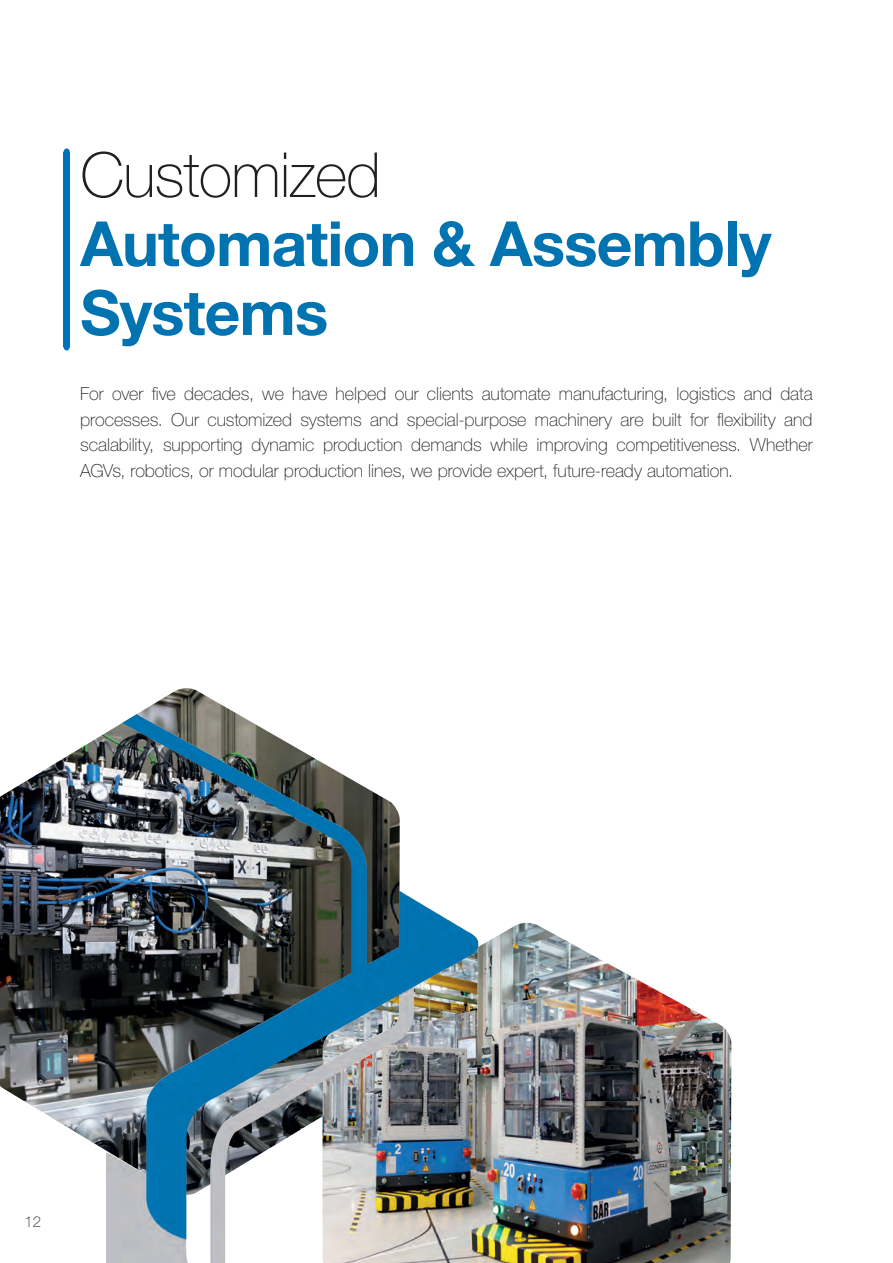
<style>
.page{position:relative;width:893px;height:1263px;background:#fff}
.page>*{position:absolute;margin:0;border:0;box-sizing:border-box;transform-origin:0 0}
.t1{font:700 62.25px/69px "Helvetica Neue LT Pro";letter-spacing:-.015em;color:#0073b0}
.t2{font:100 62.25px "Helvetica Neue LT Pro";letter-spacing:-.015em;color:#231f20}
.t3{font:100 18px/25.5px "Helvetica Neue LT Pro";letter-spacing:-.005em;color:#231f20;text-align:justify}
.t4{font:100 15px "Helvetica Neue LT Pro";color:#231f20}
</style>
<div class="page">
<img style="left:0;top:688px;width:237px;height:463px">
<img style="left:490px;top:923px;width:241px;height:340px">
<img style="left:106px;top:714px;width:384px;height:549px">
<svg style="left:122px;top:714px;width:16px;height:13px"></svg>
<div style="left:63px;top:152px;width:7px;height:68px;background:#0072bc"></div>
<div style="left:63px;top:148px;width:7px;height:9px;background:#0072bc;border-radius:50%"></div>
<div style="left:63px;top:214px;width:7px;height:68px;background:#0072bc"></div>
<div style="left:63px;top:279px;width:7px;height:67px;background:#0072bc"></div>
<div style="left:63px;top:342px;width:7px;height:8px;background:#0072bc;border-radius:50%"></div>
<h1 class="t2" style="left:80px;top:138px;width:302px">Customized</h1>
<h1 class="t1" style="left:80px;top:208px;width:693px">Automation &amp; Assembly<br>Systems</h1>
<p class="t3" style="left:80px;top:381px;width:734px">For over five decades, we have helped our clients automate manufacturing, logistics and data processes. Our customized systems and special-purpose machinery are built for flexibility and scalability, supporting dynamic production demands while improving competitiveness. Whether AGVs, robotics, or modular production lines, we provide expert, future-ready automation.</p>
<p class="t4" style="left:24px;top:1213px;width:18px">12</p>
</div>
